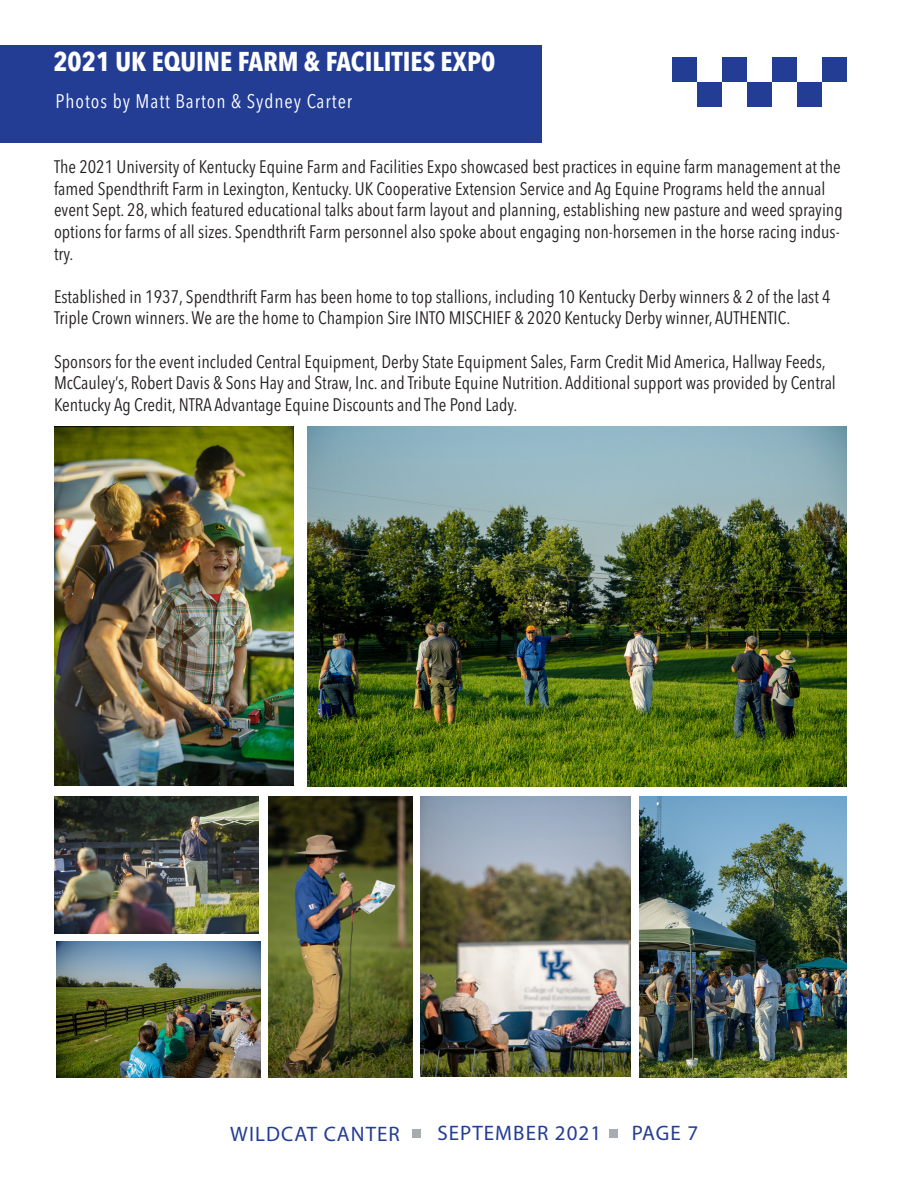
<style>
.page{position:relative;width:918px;height:1188px;background:#fff}
.page>*{position:absolute;margin:0;border:0;box-sizing:border-box;transform-origin:0 0}
.t1{font:700 condensed 27px "Avenir Next LT Pro";color:#fff}
.t2{font:21px "Myriad Pro";letter-spacing:.05em;color:#233d95}
.t3{font:condensed 19.5px "Avenir Next LT Pro";letter-spacing:.05em;color:#fff}
.t4{font:condensed 18px/21.6px "Avenir Next LT Pro";color:#231f20}
</style>
<div class="page">
<div style="left:0;top:45px;width:542px;height:97px;background:#233d95"></div>
<div style="left:412px;top:1130px;width:9px;height:8px;background:#a5adb0"></div>
<div style="left:609px;top:1130px;width:9px;height:8px;background:#a5adb0"></div>
<div style="left:672px;top:57px;width:25px;height:25px;background:#233d95"></div>
<div style="left:697px;top:82px;width:25px;height:25px;background:#233d95"></div>
<div style="left:722px;top:57px;width:25px;height:25px;background:#233d95"></div>
<div style="left:747px;top:82px;width:25px;height:25px;background:#233d95"></div>
<div style="left:772px;top:57px;width:25px;height:25px;background:#233d95"></div>
<div style="left:797px;top:82px;width:25px;height:25px;background:#233d95"></div>
<div style="left:822px;top:57px;width:25px;height:25px;background:#233d95"></div>
<img style="left:54px;top:427px;width:240px;height:359px">
<img style="left:308px;top:427px;width:539px;height:359px">
<img style="left:421px;top:797px;width:210px;height:279px">
<img style="left:269px;top:797px;width:143px;height:281px">
<img style="left:54px;top:797px;width:205px;height:136px">
<img style="left:56px;top:941px;width:205px;height:137px">
<img style="left:639px;top:797px;width:208px;height:281px">
<p class="t1" style="left:53px;top:45px;width:443px">2021 UK EQUINE FARM &amp; FACILITIES EXP0</p>
<p class="t3" style="left:56px;top:90px;width:298px">Photos by Matt Barton &amp; Sydney Carter</p>
<p class="t4" style="left:54px;top:156px;width:790px">The 2021 University of Kentucky Equine Farm and Facilities Expo showcased best practices in equine farm management at the famed Spendthrift Farm in Lexington, Kentucky. UK Cooperative Extension Service and Ag Equine Programs held the annual event Sept. 28, which featured educational talks about farm layout and planning, establishing new pasture and weed spraying options for farms of all sizes. Spendthrift Farm personnel also spoke about engaging non-horsemen in the horse racing indus&shy;try.</p>
<p class="t4" style="left:54px;top:286px;width:778px">Established in 1937, Spendthrift Farm has been home to top stallions, including 10 Kentucky Derby winners &amp; 2 of the last 4<br>Triple Crown winners. We are the home to Champion Sire INTO MISCHIEF &amp; 2020 Kentucky Derby winner, AUTHENTIC.</p>
<p class="t4" style="left:54px;top:350px;width:783px">Sponsors for the event included Central Equipment, Derby State Equipment Sales, Farm Credit Mid America, Hallway Feeds,<br>McCauley’s, Robert Davis &amp; Sons Hay and Straw, Inc. and Tribute Equine Nutrition. Additional support was provided by Central<br>Kentucky Ag Credit, NTRA Advantage Equine Discounts and The Pond Lady.</p>
<p class="t2" style="left:230px;top:1121px;width:171px">WILDCAT CANTER</p>
<p class="t2" style="left:437px;top:1120px;width:165px">SEPTEMBER 2021</p>
<p class="t2" style="left:632px;top:1120px;width:68px">PAGE 7</p>
</div>
